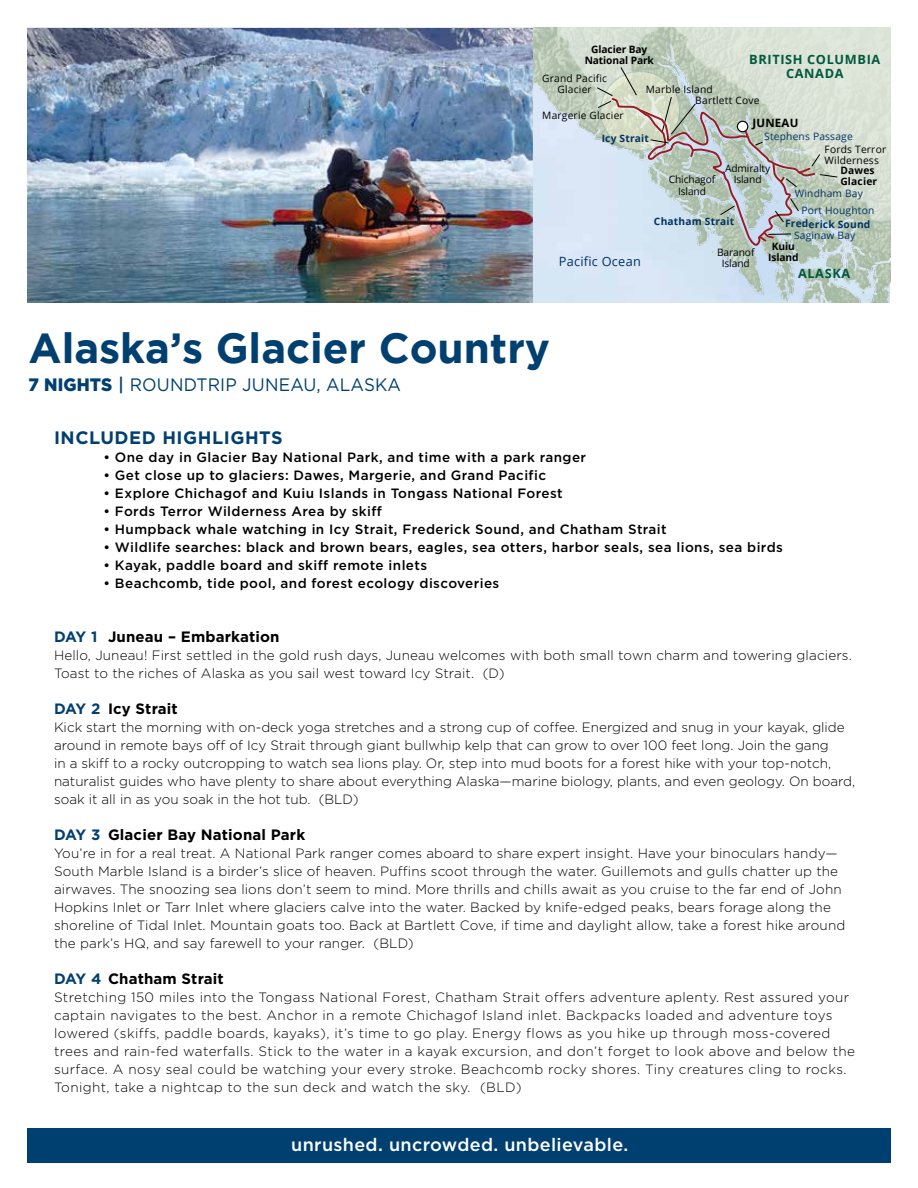
<style>
.page{position:relative;width:918px;height:1188px;background:#fff}
.page>*{position:absolute;margin:0;border:0;box-sizing:border-box;transform-origin:0 0}
.t1{font:700 42px "Gotham";color:#004071}
.t2{font:500 18px "Gotham HTF";letter-spacing:.02em;color:#fff}
.t3{font:18px "Gotham HTF";letter-spacing:.01em;color:#004071;scale:.95 1}
.t4{font:700 18px "Gotham HTF";letter-spacing:.03em;color:#004071}
.t5{font:700 15px "Gotham HTF";letter-spacing:.01em;color:#000}
.t6{font:300 13.5px/18px "Gotham HTF";letter-spacing:.01em;color:#000}
.t7{font:300 13.5px/18px "Gotham HTF";letter-spacing:.03em;color:#000}
.t8{font:500 13.5px "Gotham HTF";letter-spacing:.03em;color:#000}
.t9{font:700 12.75px/14.2px "Open Sans";letter-spacing:.05em;color:#00583d;text-align:center}
.t10{font:12.75px "Open Sans";letter-spacing:.02em;color:#003263}
.t11{font:700 11.55px "Open Sans";letter-spacing:.02em;color:#000}
.t12{font:10.2px/11.4px "Open Sans";letter-spacing:.02em;color:#000;text-align:center}
.t13{font:10.2px "Open Sans";letter-spacing:.02em;color:#003263}
.t14{font:10.2px/11.4px "Open Sans";letter-spacing:-.01em;color:#000;text-align:center}
.t15{font:700 10.2px "Open Sans";letter-spacing:.02em;color:#003263}
.t16{font:700 10.2px/11.4px "Open Sans";letter-spacing:-.01em;color:#000;text-align:center}
.t17{font:700 10.2px/10.5px "Open Sans";letter-spacing:.02em;color:#000}
.s1{font-weight:900}
.s2{font-weight:500}
.s3{color:#004071}
</style>
<div class="page">
<img style="left:27px;top:28px;width:506px;height:274px">
<div style="left:27px;top:1128px;width:864px;height:34px;background:#004071"></div>
<img style="left:533px;top:27px;width:358px;height:276px">
<svg style="left:596px;top:67px;width:242px;height:183px;background:#c4cec8"></svg>
<p class="t16" style="left:585px;top:43px;width:71px">Glacier Bay<br>National Park</p>
<p class="t9" style="left:749px;top:52px;width:133px">BRITISH COLUMBIA<br>CANADA</p>
<p class="t12" style="left:542px;top:72px;width:67px">Grand Pacific<br>Glacier</p>
<p class="t12" style="left:542px;top:110px;width:83px">Margerie Glacier</p>
<p class="t12" style="left:646px;top:83px;width:69px">Marble Island</p>
<p class="t12" style="left:695px;top:94px;width:66px">Bartlett Cove</p>
<p class="t11" style="left:752px;top:115px;width:47px">JUNEAU</p>
<p class="t13" style="left:764px;top:129px;width:90px">Stephens Passage</p>
<p class="t15" style="left:602px;top:131px;width:49px">Icy Strait</p>
<p class="t12" style="left:825px;top:144px;width:63px;line-height:10.5px;text-align:left">Fords Terror<br>Wilderness</p>
<p class="t17" style="left:840px;top:165px;width:38px">Dawes<br>Glacier</p>
<p class="t13" style="left:801px;top:203px;width:74px">Port Houghton</p>
<p class="t14" style="left:725px;top:162px;width:47px">Admiralty<br>Island</p>
<p class="t14" style="left:669px;top:174px;width:48px">Chichagof<br>Island</p>
<p class="t13" style="left:795px;top:187px;width:70px">Windham Bay</p>
<p class="t13" style="left:794px;top:229px;width:63px">Saginaw Bay</p>
<p class="t15" style="left:654px;top:214px;width:82px">Chatham Strait</p>
<p class="t15" style="left:785px;top:217px;width:87px">Frederick Sound</p>
<p class="t16" style="left:768px;top:240px;width:32px">Kuiu<br>Island</p>
<p class="t14" style="left:717px;top:246px;width:39px">Baranof<br>Island</p>
<p class="t10" style="left:559px;top:253px;width:84px">Pacific Ocean</p>
<p class="t9" style="left:798px;top:266px;width:54px">ALASKA</p>
<h1 class="t1" style="left:28px;top:324px;width:523px">Alaska’s Glacier Country</h1>
<h2 class="t3" style="left:28px;top:375px;width:394px"><span class="s1">7 NIGHTS</span> <span class="s2">|</span> ROUNDTRIP JUNEAU, ALASKA</h2>
<h2 class="t4" style="left:54px;top:427px;width:230px">INCLUDED HIGHLIGHTS</h2>
<p class="t8" style="left:104px;top:450px;width:484px">• One day in Glacier Bay National Park, and time with a park ranger</p>
<p class="t8" style="left:104px;top:468px;width:444px">• Get close up to glaciers: Dawes, Margerie, and Grand Pacific</p>
<p class="t8" style="left:104px;top:486px;width:461px">• Explore Chichagof and Kuiu Islands in Tongass National Forest</p>
<p class="t8" style="left:104px;top:504px;width:280px">• Fords Terror Wilderness Area by skiff</p>
<p class="t8" style="left:104px;top:522px;width:565px">• Humpback whale watching in Icy Strait, Frederick Sound, and Chatham Strait</p>
<p class="t8" style="left:104px;top:540px;width:681px">• Wildlife searches: black and brown bears, eagles, sea otters, harbor seals, sea lions, sea birds</p>
<p class="t8" style="left:104px;top:558px;width:325px">• Kayak, paddle board and skiff remote inlets</p>
<p class="t8" style="left:104px;top:576px;width:397px">• Beachcomb, tide pool, and forest ecology discoveries</p>
<p class="t5" style="left:54px;top:628px;width:227px"><span class="s3">DAY 1</span> Juneau – Embarkation</p>
<p class="t6" style="left:54px;top:646px;width:799px">Hello, Juneau! First settled in the gold rush days, Juneau welcomes with both small town charm and towering glaciers.<br>Toast to the riches of Alaska as you sail west toward Icy Strait. (D)</p>
<p class="t5" style="left:54px;top:700px;width:125px"><span class="s3">DAY 2</span> Icy Strait</p>
<p class="t6" style="left:54px;top:718px;width:803px">Kick start the morning with on-deck yoga stretches and a strong cup of coffee. Energized and snug in your kayak, glide around in remote bays off of Icy Strait through giant bullwhip kelp that can grow to over 100 feet long. Join the gang<br>in a skiff to a rocky outcropping to watch sea lions play. Or, step into mud boots for a forest hike with your top-notch, naturalist guides who have plenty to share about everything Alaska—marine biology, plants, and even geology. On board, soak it all in as you soak in the hot tub. (BLD)</p>
<p class="t5" style="left:54px;top:826px;width:253px"><span class="s3">DAY 3</span> Glacier Bay National Park</p>
<p class="t6" style="left:54px;top:844px;width:793px">You’re in for a real treat. A National Park ranger comes aboard to share expert insight. Have your binoculars handy— South Marble Island is a birder’s slice of heaven. Puffins scoot through the water. Guillemots and gulls chatter up the airwaves. The snoozing sea lions don’t seem to mind. More thrills and chills await as you cruise to the far end of John Hopkins Inlet or Tarr Inlet where glaciers calve into the water. Backed by knife-edged peaks, bears forage along the shoreline of Tidal Inlet. Mountain goats too. Back at Bartlett Cove, if time and daylight allow, take a forest hike around the park’s HQ, and say farewell to your ranger. (BLD)</p>
<p class="t5" style="left:54px;top:970px;width:171px"><span class="s3">DAY 4</span> Chatham Strait</p>
<p class="t7" style="left:54px;top:988px;width:803px">Stretching 150 miles into the Tongass National Forest, Chatham Strait offers adventure aplenty. Rest assured your captain navigates to the best. Anchor in a remote Chichagof Island inlet. Backpacks loaded and adventure toys lowered (skiffs, paddle boards, kayaks), it’s time to go play. Energy flows as you hike up through moss-covered trees and rain-fed waterfalls. Stick to the water in a kayak excursion, and don’t forget to look above and below the surface. A nosy seal could be watching your every stroke. Beachcomb rocky shores. Tiny creatures cling to rocks.<br>Tonight, take a nightcap to the sun deck and watch the sky. (BLD)</p>
<h2 class="t2" style="left:291px;top:1134px;width:339px">unrushed. uncrowded. unbelievable.</h2>
</div>
